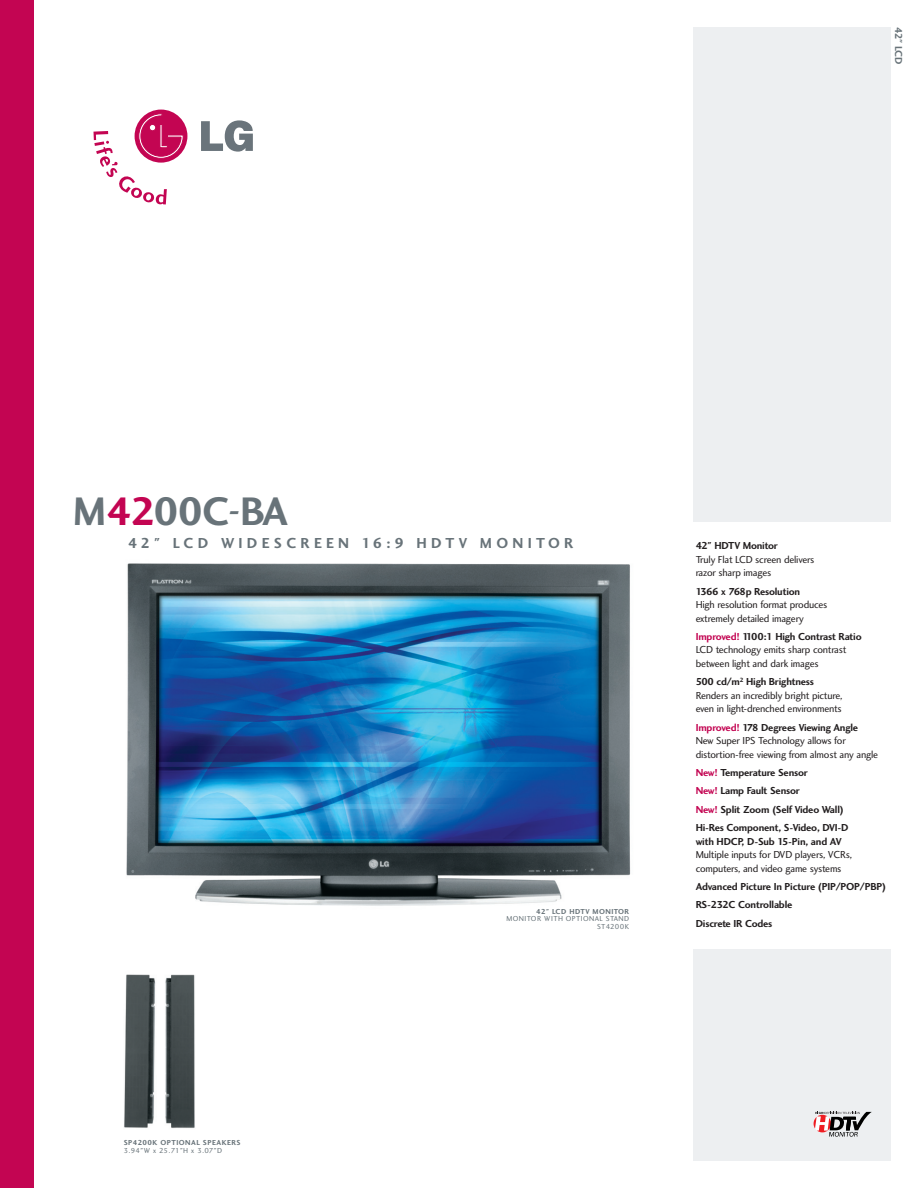
<style>
.page{position:relative;width:918px;height:1188px;background:#fff}
.page>*{position:absolute;margin:0;border:0;box-sizing:border-box;transform-origin:0 0}
.t1{font:41.25px "Charlotte Sans Bold Plain";letter-spacing:-.02em;color:#687379}
.t2{font:15px "Charlotte Sans Bold Plain";letter-spacing:.285em;color:#687379}
.t3{font:10.5px/13.5px "Charlotte Sans Book Plain";letter-spacing:-.02em;color:#231f20}
.t4{font:10.5px/18.3px "Charlotte Sans Bold Plain";letter-spacing:-.02em;color:#231f20}
.t5{font:10.5px "Charlotte Sans Bold Plain";color:#687379}
.t6{font:7.5px/7.5px "Charlotte Sans Book Plain";letter-spacing:.06em;color:#687379;text-align:right}
.t7{font:7.5px "Charlotte Sans Bold Plain";letter-spacing:.06em;color:#687379}
.s1{color:#c30552}
.s2{font-size:33px}
</style>
<div class="page">
<div style="left:0;top:0;width:34px;height:1188px;background:#c30552"></div>
<svg style="left:201px;top:120px;width:52px;height:32px"></svg>
<div style="left:135px;top:110px;width:52px;height:53px;background:#c30552;border-radius:50%"></div>
<svg style="left:93px;top:114px;width:90px;height:90px"></svg>
<div style="left:694px;top:27px;width:197px;height:495px;background:#edeff1"></div>
<div style="left:694px;top:950px;width:197px;height:211px;background:#edeff1"></div>
<svg style="left:814px;top:1112px;width:58px;height:25px"></svg>
<img style="left:126px;top:563px;width:505px;height:343px">
<img style="left:124px;top:974px;width:71px;height:154px">
<p class="t5" style="left:903px;top:27px;width:39px;rotate:90deg">42" LCD</p>
<h1 class="t1" style="left:73px;top:495px;width:217px">M<span class="s1">42</span>00C<span class="s2">-</span>BA</h1>
<h2 class="t2" style="left:128px;top:537px;width:447px">42" LCD WIDESCREEN 16:9 HDTV MONITOR</h2>
<p class="t7" style="left:536px;top:908px;width:94px">42" LCD HDTV MONITOR</p>
<p class="t6" style="left:506px;top:916px;width:124px">MONITOR WITH OPTIONAL STAND<br>ST4200K</p>
<p class="t4" style="left:696px;top:537px;width:84px">42" HDTV Monitor</p>
<p class="t3" style="left:696px;top:553px;width:120px">Truly Flat LCD screen delivers razor sharp images</p>
<p class="t4" style="left:696px;top:583px;width:106px">1366 x 768p Resolution</p>
<p class="t3" style="left:696px;top:599px;width:133px">High resolution format produces extremely detailed imagery</p>
<p class="t4" style="left:696px;top:628px;width:168px"><span class="s1">Improved!</span> 1100:1 High Contrast Ratio</p>
<p class="t3" style="left:696px;top:644px;width:152px">LCD technology emits sharp contrast between light and dark images</p>
<p class="t4" style="left:696px;top:674px;width:120px">500 cd/m<sup>2</sup> High Brightness</p>
<p class="t3" style="left:696px;top:689px;width:148px">Renders an incredibly bright picture, even in light-drenched environments</p>
<p class="t4" style="left:696px;top:719px;width:164px"><span class="s1">Improved!</span> 178 Degrees Viewing Angle</p>
<p class="t3" style="left:696px;top:735px;width:184px">New Super IPS Technology allows for distortion-free viewing from almost any angle</p>
<p class="t4" style="left:696px;top:764px;width:154px"><span class="s1">New!</span> Temperature Sensor<br><span class="s1">New!</span> Lamp Fault Sensor<br><span class="s1">New!</span> Split Zoom (Self Video Wall)<br>Hi-Res Component, S-Video, DVI-D</p>
<p class="t4" style="left:696px;top:833px;width:148px">with HDCP, D-Sub 15-Pin, and AV</p>
<p class="t3" style="left:696px;top:849px;width:158px">Multiple inputs for DVD players, VCRs, computers, and video game systems</p>
<p class="t4" style="left:696px;top:878px;width:192px">Advanced Picture In Picture (PIP/POP/PBP)<br>RS-232C Controllable<br>Discrete IR Codes</p>
<p class="t7" style="left:124px;top:1140px;width:118px">SP4200K OPTIONAL SPEAKERS</p>
<p class="t6" style="left:124px;top:1147px;width:100px">3.94"W x 25.71"H x 3.07"D</p>
</div>
